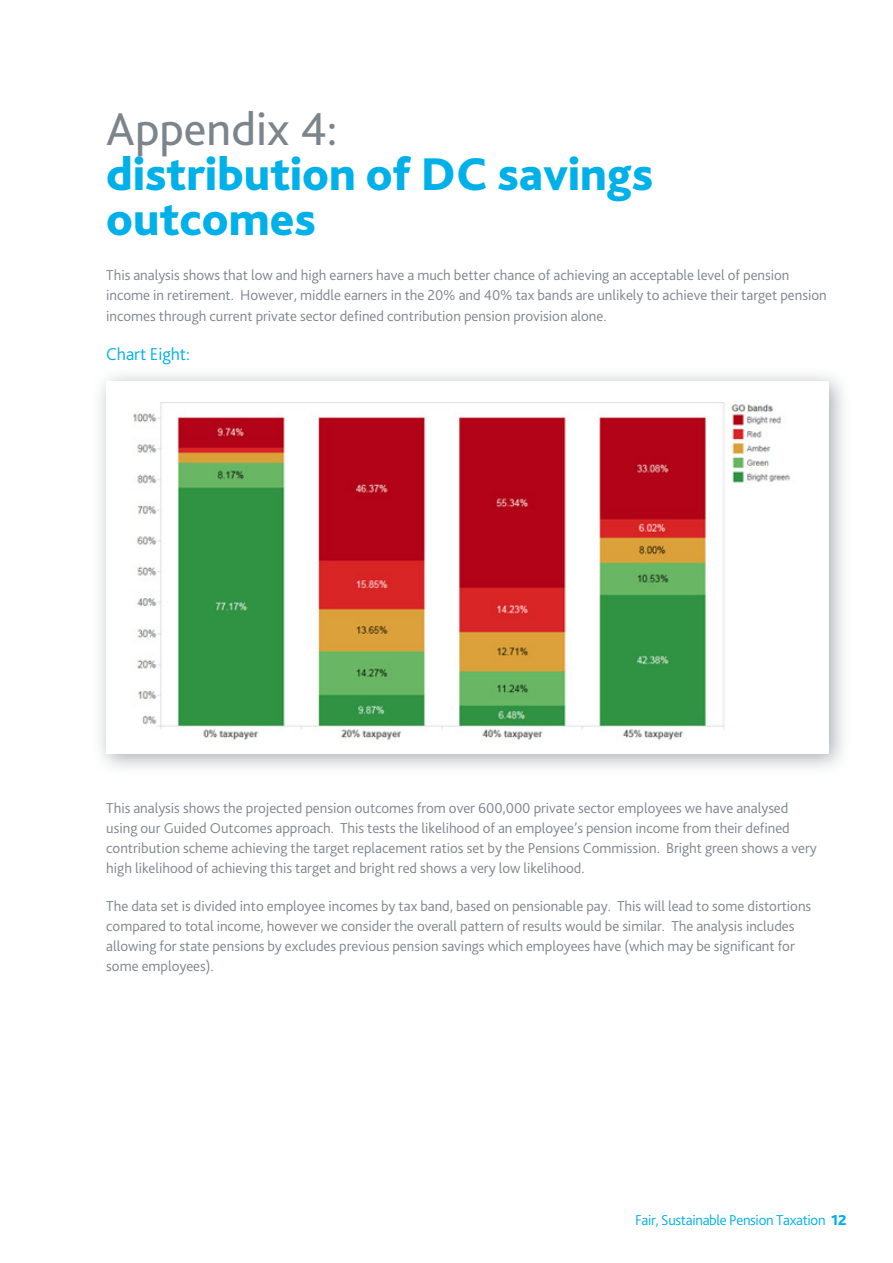
<style>
.page{position:relative;width:893px;height:1263px;background:#fff}
.page>*{position:absolute;margin:0;border:0;box-sizing:border-box;transform-origin:0 0}
.heading_blue{font:800 48px/45px "Bliss 2";color:#00b0e8}
.Subhead_blue{font:300 18px "Bliss 2";color:#00b0e8}
.Body_text{font:300 15px/20.2px "Bliss 2";color:#7c858c}
.Body_text-2{font:300 15px "Bliss 2";letter-spacing:-.02em;color:#00b0e8}
.s1{font-weight:400;color:#7c858c}
.s2{font-weight:800}
</style>
<div class="page">
<div style="left:91px;top:366px;width:761px;height:410px;background:#7c858c;opacity:.65"></div>
<div style="left:106px;top:381px;width:723px;height:372px;background:#fff"></div>
<img style="left:133px;top:402px;width:657px;height:341px">
<p class="heading_blue" style="left:106px;top:106px;width:549px"><span class="s1">Appendix 4:<br></span>distribution of DC savings outcomes</p>
<p class="Body_text" style="left:106px;top:265px;width:722px">This analysis shows that low and high earners have a much better chance of achieving an acceptable level of pension income in retirement. However, middle earners in the 20% and 40% tax bands are unlikely to achieve their target pension incomes through current private sector defined contribution pension provision alone.</p>
<p class="Subhead_blue" style="left:106px;top:343px;width:85px">Chart Eight:</p>
<p class="Body_text" style="left:106px;top:797px;width:712px">This analysis shows the projected pension outcomes from over 600,000 private sector employees we have analysed using our Guided Outcomes approach. This tests the likelihood of an employee’s pension income from their defined contribution scheme achieving the target replacement ratios set by the Pensions Commission. Bright green shows a very high likelihood of achieving this target and bright red shows a very low likelihood.</p>
<p class="Body_text" style="left:106px;top:895px;width:706px">The data set is divided into employee incomes by tax band, based on pensionable pay. This will lead to some distortions compared to total income, however we consider the overall pattern of results would be similar. The analysis includes allowing for state pensions by excludes previous pension savings which employees have (which may be significant for some employees).</p>
<p class="Body_text-2" style="left:635px;top:1211px;width:213px">Fair, Sustainable Pension Taxation <span class="s2">12</span></p>
</div>
